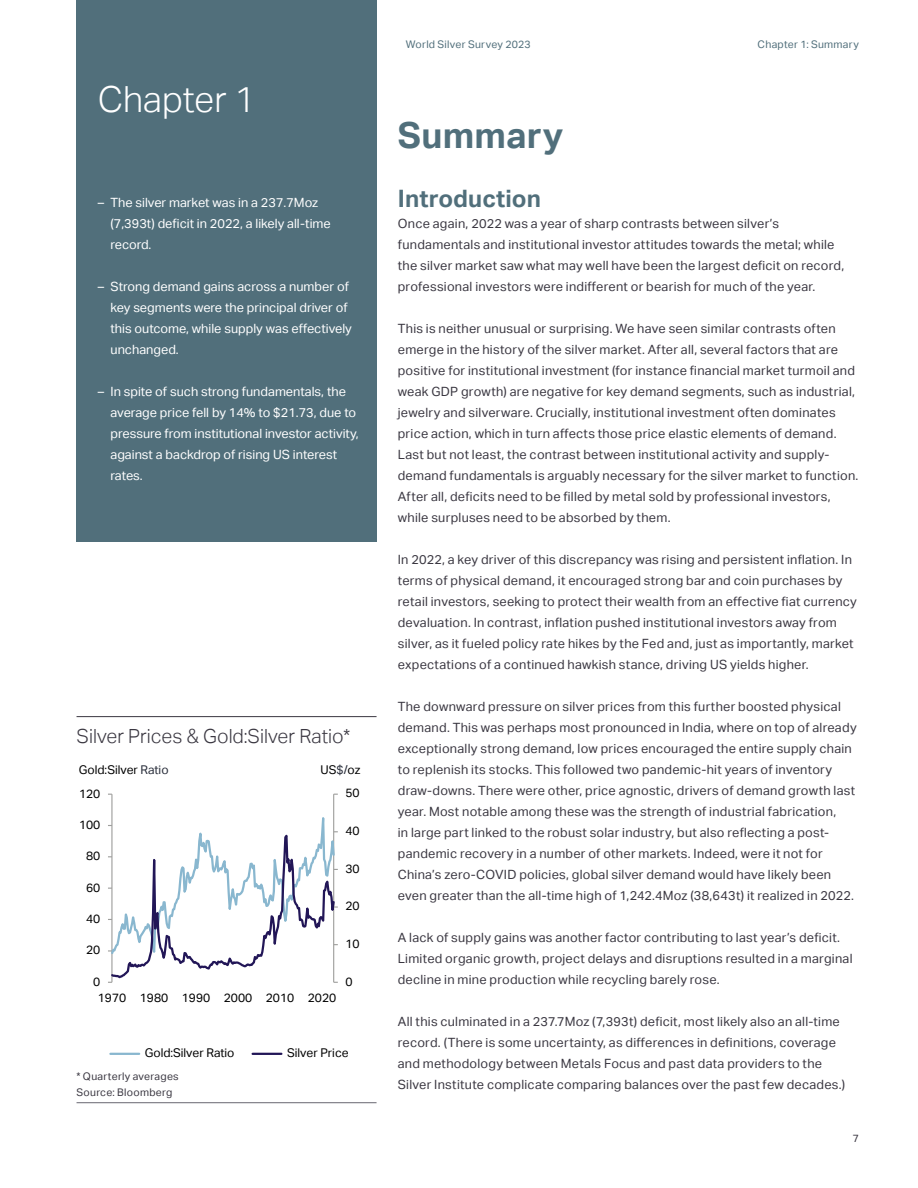
<style>
.page{position:relative;width:918px;height:1188px;background:#fff}
.page>*{position:absolute;margin:0;border:0;box-sizing:border-box;transform-origin:0 0}
.t1{font:300 36px "Aktiv Grotesk";letter-spacing:-.005em;color:#fff}
.t2{font:700 36px "Aktiv Grotesk";letter-spacing:.005em;color:#516f7b}
.t3{font:700 24px "Aktiv Grotesk";letter-spacing:.005em;color:#516f7b}
.t4{font:300 19.5px "Aktiv Grotesk";color:#3a3741}
.t5{font:12.75px/21px "Aktiv Grotesk";letter-spacing:.02em;color:#3a3741}
.t6{font:12.75px/21px "Aktiv Grotesk";color:#fff}
.t7{font:12px "Aktiv Grotesk";letter-spacing:-.005em;color:#000}
.t8{font:10.5px "Aktiv Grotesk";letter-spacing:.025em;color:#516f7b}
.t9{font:10.5px/16.5px "Aktiv Grotesk";letter-spacing:.025em;color:#3a3741}
.s1{color:#282d3a}
</style>
<div class="page">
<div style="left:77px;top:0;width:300px;height:542px;background:#516f7b"></div>
<hr style="left:77px;top:716px;width:300px;height:1px;background:#3a3741">
<hr style="left:77px;top:1102px;width:300px;height:1px;background:#686671">
<svg style="left:108px;top:794px;width:230px;height:189px"></svg>
<hr style="left:110px;top:1053px;width:29px;height:2px;background:#89b7cf">
<hr style="left:253px;top:1053px;width:28px;height:2px;background:#221657">
<h1 class="t1" style="left:98px;top:78px;width:160px">Chapter 1</h1>
<p class="t6" style="left:111px;top:192px;width:222px;text-indent:-13px">– The silver market was in a 237.7Moz (7,393t) deficit in 2022, a likely all-time record.</p>
<p class="t6" style="left:111px;top:276px;width:243px;text-indent:-13px">– Strong demand gains across a number of key segments were the principal driver of this outcome, while supply was effectively unchanged.</p>
<p class="t6" style="left:111px;top:381px;width:250px;text-indent:-13px">– In spite of such strong fundamentals, the average price fell by 14% to $21.73, due to pressure from institutional investor activity, against a backdrop of rising US interest rates.</p>
<h3 class="t4" style="left:77px;top:725px;width:275px">Silver Prices &amp; Gold:Silver Ratio*</h3>
<p class="t7" style="left:79px;top:763px;width:91px">Gold:Silver <span class="s1">Ratio</span></p>
<p class="t7" style="left:320px;top:763px;width:42px">US<span class="s1">$/</span>oz</p>
<p class="t7" style="left:79px;top:786px;width:23px">120</p>
<p class="t7" style="left:79px;top:818px;width:23px">100</p>
<p class="t7" style="left:86px;top:849px;width:16px">80</p>
<p class="t7" style="left:86px;top:880px;width:16px">60</p>
<p class="t7" style="left:86px;top:912px;width:16px">40</p>
<p class="t7" style="left:86px;top:943px;width:16px">20</p>
<p class="t7" style="left:93px;top:974px;width:9px">0</p>
<p class="t7" style="left:98px;top:991px;width:240px">1970 1980 1990 2000 2010 2020</p>
<p class="t7" style="left:345px;top:786px;width:16px">50</p>
<p class="t7" style="left:345px;top:824px;width:16px">40</p>
<p class="t7" style="left:345px;top:862px;width:16px">30</p>
<p class="t7" style="left:345px;top:899px;width:16px">20</p>
<p class="t7" style="left:345px;top:937px;width:16px">10</p>
<p class="t7" style="left:345px;top:974px;width:9px">0</p>
<p class="t7" style="left:145px;top:1046px;width:91px">Gold:Silver Ratio</p>
<p class="t7" style="left:287px;top:1046px;width:63px">Silver Price</p>
<p class="t9" style="left:77px;top:1068px;width:104px">* Quarterly averages<br>Source: Bloomberg</p>
<p class="t8" style="left:406px;top:38px;width:126px">World Silver Survey 2023</p>
<h1 class="t2" style="left:398px;top:114px;width:167px">Summary</h1>
<p class="t8" style="left:758px;top:38px;width:103px">Chapter 1: Summary</p>
<h2 class="t3" style="left:398px;top:185px;width:145px">Introduction</h2>
<p class="t5" style="left:398px;top:213px;width:448px">Once again, 2022 was a year of sharp contrasts between silver’s fundamentals and institutional investor attitudes towards the metal; while the silver market saw what may well have been the largest deficit on record, professional investors were indifferent or bearish for much of the year.</p>
<p class="t5" style="left:398px;top:318px;width:462px">This is neither unusual or surprising. We have seen similar contrasts often emerge in the history of the silver market. After all, several factors that are positive for institutional investment (for instance financial market turmoil and weak GDP growth) are negative for key demand segments, such as industrial, jewelry and silverware. Crucially, institutional investment often dominates price action, which in turn affects those price elastic elements of demand.<br>Last but not least, the contrast between institutional activity and supply&shy;demand fundamentals is arguably necessary for the silver market to function.<br>After all, deficits need to be filled by metal sold by professional investors, while surpluses need to be absorbed by them.</p>
<p class="t5" style="left:398px;top:549px;width:461px">In 2022, a key driver of this discrepancy was rising and persistent inflation. In terms of physical demand, it encouraged strong bar and coin purchases by retail investors, seeking to protect their wealth from an effective fiat currency devaluation. In contrast, inflation pushed institutional investors away from silver, as it fueled policy rate hikes by the Fed and, just as importantly, market expectations of a continued hawkish stance, driving US yields higher.</p>
<p class="t5" style="left:398px;top:696px;width:460px">The downward pressure on silver prices from this further boosted physical demand. This was perhaps most pronounced in India, where on top of already exceptionally strong demand, low prices encouraged the entire supply chain to replenish its stocks. This followed two pandemic-hit years of inventory draw-downs. There were other, price agnostic, drivers of demand growth last year. Most notable among these was the strength of industrial fabrication,<br>in large part linked to the robust solar industry, but also reflecting a post&shy;pandemic recovery in a number of other markets. Indeed, were it not for China’s zero-COVID policies, global silver demand would have likely been even greater than the all-time high of 1,242.4Moz (38,643t) it realized in 2022.</p>
<p class="t5" style="left:398px;top:927px;width:456px">A lack of supply gains was another factor contributing to last year’s deficit.<br>Limited organic growth, project delays and disruptions resulted in a marginal decline in mine production while recycling barely rose.</p>
<p class="t5" style="left:398px;top:1011px;width:449px">All this culminated in a 237.7Moz (7,393t) deficit, most likely also an all-time record. (There is some uncertainty, as differences in definitions, coverage and methodology between Metals Focus and past data providers to the Silver Institute complicate comparing balances over the past few decades.)</p>
<p class="t9" style="left:853px;top:1130px;width:8px">7</p>
</div>
